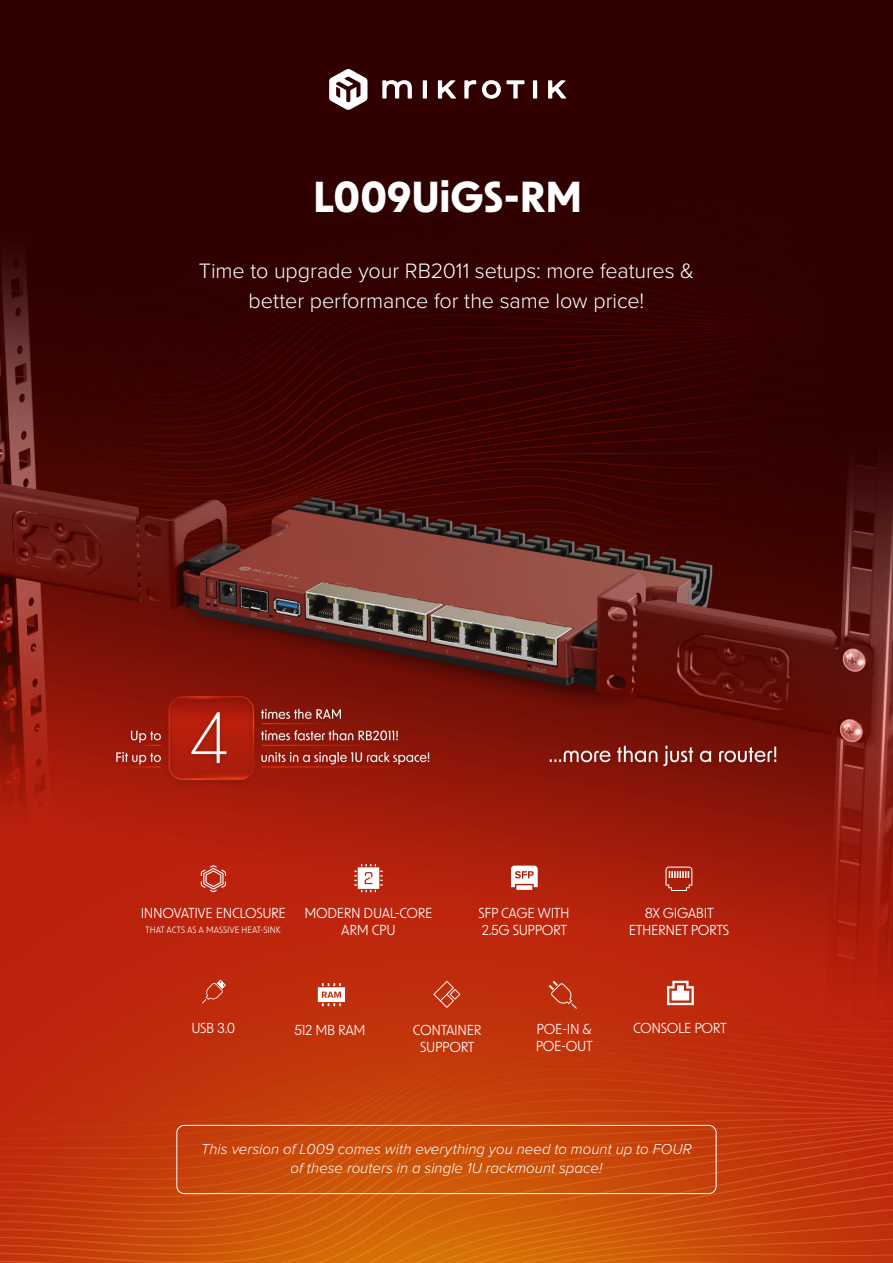
<style>
.page{position:relative;width:893px;height:1263px;background:#fff}
.page>*{position:absolute;margin:0;border:0;box-sizing:border-box;transform-origin:0 0}
.t1{font:700 41.1px "New Order";letter-spacing:-.01em;color:#fff}
.Teksts{font:300 21.6px/29.8px "Proxima Nova";letter-spacing:-.005em;color:#fff;text-align:center}
.Teksts-2{font:italic 300 15px/19.5px "Proxima Nova";color:#fff;text-align:center}
.Teksts-3{font:13.8px/17.1px "New Order";letter-spacing:-.025em;color:#fff;text-align:center}
.Teksts-4{font:8.85px "New Order";color:#fff}
</style>
<div class="page">
<img style="left:0;top:0;width:893px;height:1263px">
<div style="left:310px;top:178px;width:276px;height:45px;background:#300101"></div>
<svg style="left:382px;top:80px;width:184px;height:19px"></svg>
<svg style="left:329px;top:69px;width:38px;height:41px"></svg>
<div style="left:176px;top:1125px;width:540px;height:69px;border:1px solid #fff;border-radius:8px"></div>
<svg style="left:318px;top:983px;width:27px;height:23px"></svg>
<svg style="left:354px;top:864px;width:29px;height:28px"></svg>
<svg style="left:433px;top:981px;width:27px;height:27px"></svg>
<svg style="left:549px;top:981px;width:28px;height:28px"></svg>
<svg style="left:201px;top:865px;width:25px;height:27px"></svg>
<svg style="left:202px;top:979px;width:24px;height:24px"></svg>
<svg style="left:665px;top:866px;width:27px;height:25px"></svg>
<svg style="left:511px;top:866px;width:27px;height:24px"></svg>
<svg style="left:667px;top:981px;width:27px;height:24px"></svg>
<p class="t1" style="left:313px;top:170px;width:271px">L009UiGS-RM</p>
<p class="Teksts" style="left:199px;top:254px;width:497px">Time to upgrade your RB2011 setups: more features &amp; better performance for the same low price!</p>
<p class="Teksts-3" style="left:141px;top:904px;width:147px">INNOVATIVE ENCLOSURE</p>
<p class="Teksts-4" style="left:146px;top:924px;width:137px">THAT ACTS AS A MASSIVE HEAT-SINK</p>
<p class="Teksts-3" style="left:304px;top:904px;width:130px">MODERN DUAL-CORE<br>ARM CPU</p>
<p class="Teksts-3" style="left:479px;top:904px;width:93px">SFP CAGE WITH</p>
<p class="Teksts-3" style="left:482px;top:921px;width:87px">2.5G SUPPORT</p>
<p class="Teksts-3" style="left:629px;top:904px;width:102px">8X GIGABIT<br>ETHERNET PORTS</p>
<p class="Teksts-3" style="left:191px;top:1019px;width:45px">USB 3.0</p>
<p class="Teksts-3" style="left:633px;top:1019px;width:95px">CONSOLE PORT</p>
<p class="Teksts-3" style="left:536px;top:1020px;width:59px;text-align:left">POE-IN &amp;<br>POE-OUT</p>
<p class="Teksts-3" style="left:294px;top:1020px;width:73px">512 MB RAM</p>
<p class="Teksts-3" style="left:413px;top:1021px;width:70px">CONTAINER</p>
<p class="Teksts-3" style="left:420px;top:1038px;width:56px">SUPPORT</p>
<p class="Teksts-2" style="left:201px;top:1138px;width:492px">This version of L009 comes with everything you need to mount up to FOUR of these routers in a single 1U rackmount space!</p>
</div>
